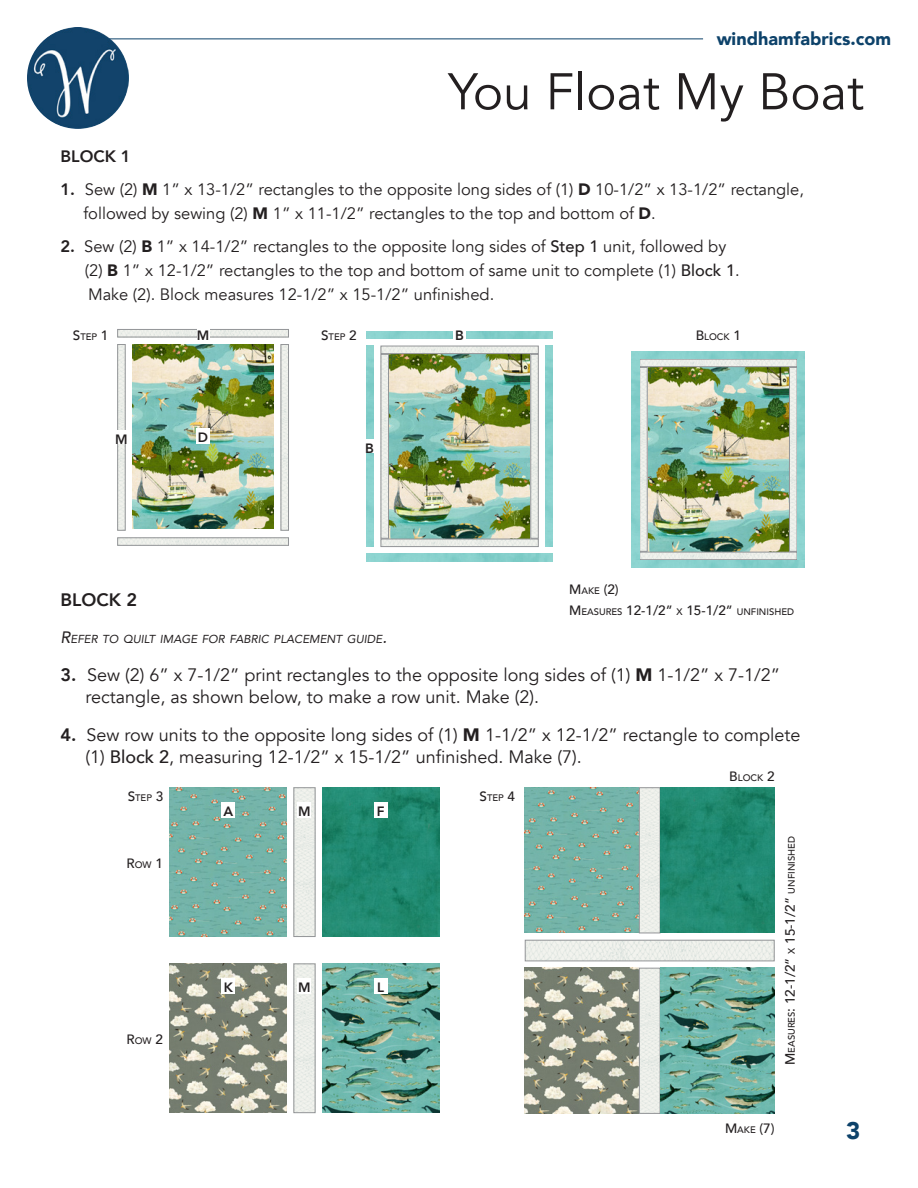
<style>
.page{position:relative;width:918px;height:1188px;background:#fff}
.page>*{position:absolute;margin:0;border:0;box-sizing:border-box;transform-origin:0 0}
.t1{font:51px "Avenir";color:#231f20}
.t2{font:900 24px "Avenir";color:#0d426a}
.t3{font:18px/22.5px "Avenir";color:#231f20}
.t4{font:900 18px "Avenir";color:#0d426a}
.t5{font:800 18px "Avenir";color:#231f20}
.t6{font:16.5px/24px "Avenir";color:#231f20}
.t7{font:800 16.5px "Avenir";color:#231f20}
.t8{font:500 13.5px "Avenir";color:#231f20}
.t9{font:800 13.5px "Avenir";color:#231f20}
.t10{font:italic 11.55px "Avenir";color:#231f20}
.t11{font:500 9.45px "Avenir";color:#231f20}
.s1{font-weight:800}
.s2{font-weight:900}
.s3{font-weight:500}
.s4{font-size:13.5px}
.s5{font-size:9.45px}
.s6{font-size:16.5px}
</style>
<div class="page">
<img style="left:27px;top:27px;width:102px;height:102px;border-radius:51px">
<hr style="left:109px;top:39px;width:594px;height:1px;background:#0d426a">
<img style="left:132px;top:344px;width:142px;height:185px">
<img style="left:119px;top:346px;width:5px;height:183px">
<div style="left:117px;top:344px;width:9px;height:187px;border:1px solid #939598"></div>
<img style="left:283px;top:346px;width:4px;height:183px">
<div style="left:281px;top:344px;width:8px;height:187px;border:1px solid #939598"></div>
<img style="left:119px;top:331px;width:168px;height:4px">
<div style="left:117px;top:329px;width:172px;height:8px;border:1px solid #939598"></div>
<img style="left:119px;top:539px;width:168px;height:5px">
<div style="left:117px;top:537px;width:172px;height:9px;border:1px solid #939598"></div>
<div style="left:197px;top:326px;width:12px;height:14px;background:#fff"></div>
<div style="left:196px;top:429px;width:14px;height:15px;background:#fff"></div>
<div style="left:115px;top:431px;width:13px;height:13px;background:#fff"></div>
<img style="left:383px;top:348px;width:154px;height:197px">
<div style="left:381px;top:354px;width:8px;height:185px;border:1px solid #939598"></div>
<div style="left:530px;top:354px;width:9px;height:185px;border:1px solid #939598"></div>
<div style="left:381px;top:346px;width:158px;height:8px;border:1px solid #939598"></div>
<div style="left:381px;top:539px;width:158px;height:8px;border:1px solid #939598"></div>
<img style="left:632px;top:351px;width:173px;height:217px">
<div style="left:639px;top:367px;width:9px;height:185px;border:1px solid #939598"></div>
<div style="left:789px;top:367px;width:8px;height:185px;border:1px solid #939598"></div>
<div style="left:639px;top:359px;width:158px;height:8px;border:1px solid #939598"></div>
<div style="left:639px;top:552px;width:158px;height:8px;border:1px solid #939598"></div>
<img style="left:170px;top:787px;width:117px;height:149px">
<div style="left:295px;top:789px;width:18px;height:146px;background:#ebeee9"></div>
<div style="left:293px;top:787px;width:22px;height:150px;border:1px solid #939598"></div>
<img style="left:322px;top:787px;width:117px;height:149px">
<div style="left:298px;top:802px;width:13px;height:16px;background:#fff"></div>
<div style="left:374px;top:802px;width:13px;height:16px;background:#fff"></div>
<div style="left:222px;top:802px;width:13px;height:16px;background:#fff"></div>
<img style="left:170px;top:963px;width:117px;height:149px">
<div style="left:295px;top:965px;width:18px;height:146px;background:#ebeee9"></div>
<div style="left:293px;top:963px;width:22px;height:150px;border:1px solid #939598"></div>
<img style="left:322px;top:963px;width:117px;height:149px">
<div style="left:298px;top:978px;width:13px;height:16px;background:#fff"></div>
<div style="left:374px;top:978px;width:13px;height:16px;background:#fff"></div>
<div style="left:222px;top:978px;width:13px;height:16px;background:#fff"></div>
<img style="left:525px;top:787px;width:250px;height:146px">
<div style="left:639px;top:787px;width:21px;height:146px;border:1px solid #939598"></div>
<img style="left:525px;top:968px;width:250px;height:145px">
<div style="left:639px;top:968px;width:21px;height:146px;border:1px solid #939598"></div>
<img style="left:527px;top:942px;width:246px;height:17px">
<div style="left:525px;top:940px;width:250px;height:21px;border:1px solid #939598"></div>
<p class="t4" style="left:717px;top:23px;width:176px">windhamfabrics.com</p>
<h1 class="t1" style="left:448px;top:61px;width:417px">You Float My Boat</h1>
<p class="t7" style="left:60px;top:144px;width:72px">BLOCK 1</p>
<p class="t6" style="left:83px;top:178px;width:722px;text-indent:-23px"><span class="s1">1.</span> Sew (2) <span class="s2">M</span> 1” x 13-1/2” rectangles to the opposite long sides of (1) <span class="s2">D</span> 10-1/2” x 13-1/2” rectangle, followed by sewing (2) <span class="s2">M</span> 1” x 11-1/2” rectangles to the top and bottom of <span class="s2">D</span>.</p>
<p class="t6" style="left:85px;top:235px;width:656px;text-indent:-24px"><span class="s1">2.</span> Sew (2) <span class="s2">B</span> 1” x 14-1/2” rectangles to the opposite long sides of <span class="s3">Step 1</span> unit, followed by (2) <span class="s2">B</span> 1” x 12-1/2” rectangles to the top and bottom of same unit to complete (1) <span class="s3">Block 1</span>.<br>Make (2). Block measures 12-1/2” x 15-1/2” unfinished.</p>
<p class="t11" style="left:73px;top:329px;width:37px"><span class="s4">S</span>TEP <span class="s4">1</span></p>
<p class="t9" style="left:455px;top:325px;width:10px">B</p>
<p class="t11" style="left:321px;top:329px;width:37px"><span class="s4">S</span>TEP <span class="s4">2</span></p>
<p class="t11" style="left:696px;top:329px;width:47px"><span class="s4">B</span>LOCK <span class="s4">1</span></p>
<p class="t9" style="left:197px;top:325px;width:14px">M</p>
<p class="t9" style="left:115px;top:429px;width:14px">M</p>
<p class="t9" style="left:198px;top:427px;width:12px">D</p>
<p class="t9" style="left:365px;top:438px;width:10px">B</p>
<p class="t8" style="left:569px;top:578px;width:51px">M<span class="s5">AKE</span> (2)</p>
<p class="t11" style="left:569px;top:604px;width:227px"><span class="s4">M</span>EASURES <span class="s4">12-1/2”</span> X <span class="s4">15-1/2”</span> UNFINISHED</p>
<p class="t5" style="left:60px;top:586px;width:78px">BLOCK 2</p>
<p class="t10" style="left:60px;top:632px;width:328px"><span class="s6">R</span>EFER TO QUILT IMAGE FOR FABRIC PLACEMENT GUIDE<span class="s6">.</span></p>
<p class="t3" style="left:86px;top:664px;width:696px;text-indent:-25px"><span class="s1">3.</span> Sew (2) 6” x 7-1/2” print rectangles to the opposite long sides of (1) <span class="s2">M</span> 1-1/2” x 7-1/2” rectangle, as shown below, to make a row unit. Make (2).</p>
<p class="t3" style="left:86px;top:724px;width:717px;text-indent:-25px"><span class="s1">4.</span> Sew row units to the opposite long sides of (1) <span class="s2">M</span> 1-1/2” x 12-1/2” rectangle to complete (1) <span class="s3">Block 2</span>, measuring 12-1/2” x 15-1/2” unfinished. Make (7).</p>
<p class="t11" style="left:128px;top:789px;width:37px"><span class="s4">S</span>TEP <span class="s4">3</span></p>
<p class="t8" style="left:126px;top:852px;width:38px">R<span class="s5">OW</span> 1</p>
<p class="t8" style="left:126px;top:1028px;width:38px">R<span class="s5">OW</span> 2</p>
<p class="t9" style="left:223px;top:801px;width:11px">A</p>
<p class="t9" style="left:298px;top:801px;width:14px">M</p>
<p class="t9" style="left:377px;top:801px;width:9px">F</p>
<p class="t9" style="left:224px;top:977px;width:11px">K</p>
<p class="t9" style="left:298px;top:977px;width:14px">M</p>
<p class="t9" style="left:377px;top:977px;width:9px">L</p>
<p class="t11" style="left:480px;top:789px;width:37px"><span class="s4">S</span>TEP <span class="s4">4</span></p>
<p class="t11" style="left:729px;top:769px;width:47px"><span class="s4">B</span>LOCK <span class="s4">2</span></p>
<p class="t11" style="left:783px;top:1065px;width:230px;rotate:-90deg"><span class="s4">M</span>EASURES<span class="s4">: 12-1/2”</span> X <span class="s4">15-1/2”</span> UNFINISHED</p>
<p class="t8" style="left:725px;top:1117px;width:51px">M<span class="s5">AKE</span> (7)</p>
<h2 class="t2" style="left:846px;top:1110px;width:16px">3</h2>
</div>
